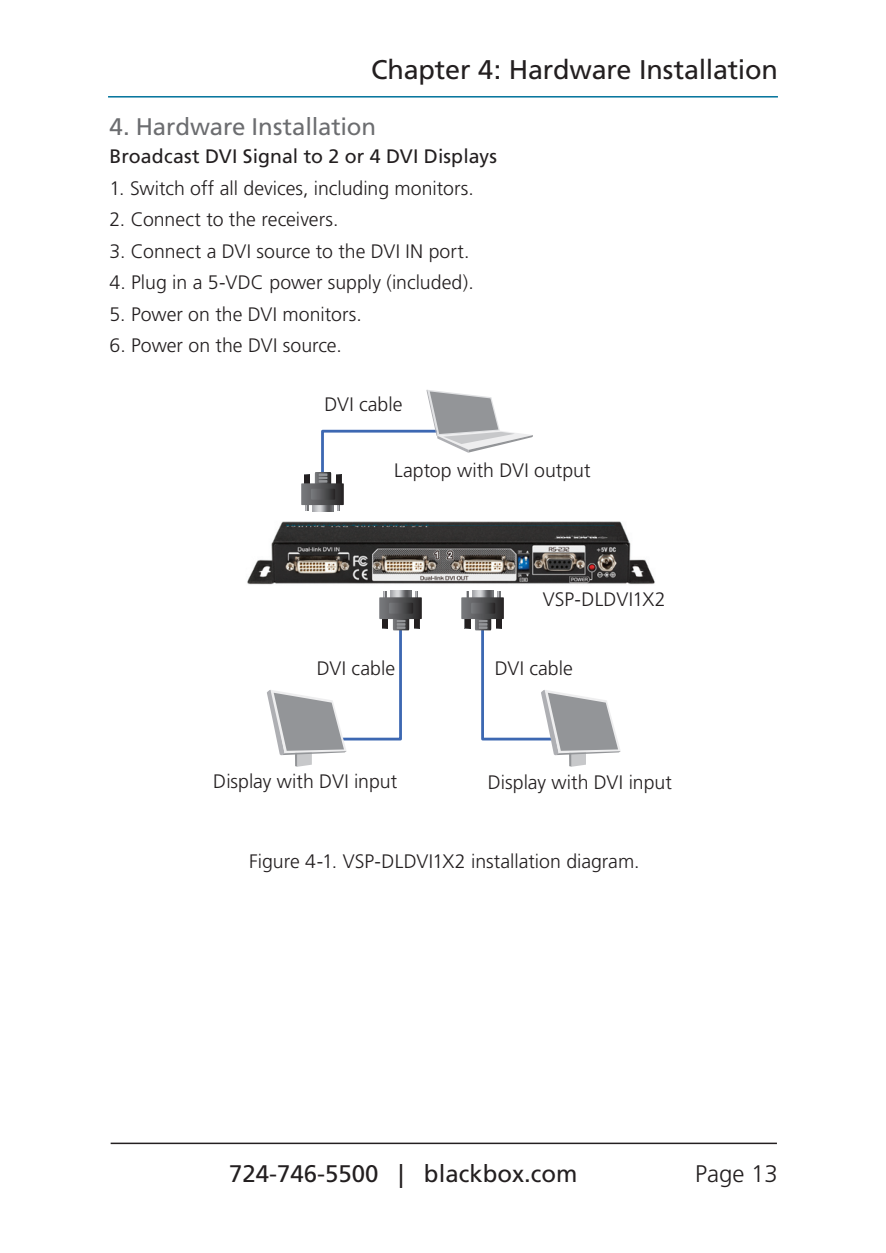
<style>
.page{position:relative;width:886px;height:1253px;background:#fff}
.page>*{position:absolute;margin:0;border:0;box-sizing:border-box;transform-origin:0 0}
.t1{font:27px "Frutiger";letter-spacing:-.01em;color:#231f20}
.t2{font:24px "Frutiger";color:#231f20}
.t3{font:24px "Frutiger";letter-spacing:-.005em;color:#6c6d70}
.t4{font:300 24px "Frutiger";color:#231f20}
.t5{font:300 19.5px "Frutiger";color:#231f20}
.t6{font:19.5px "Frutiger";letter-spacing:.005em;color:#231f20}
</style>
<div class="page">
<hr style="left:111px;top:1142px;width:666px;height:2px;background:#231f20">
<hr style="left:108px;top:96px;width:670px;height:2px;background:#00729b">
<img style="left:247px;top:521px;width:408px;height:64px">
<svg style="left:391px;top:590px;width:20px;height:2px"></svg>
<svg style="left:313px;top:511px;width:20px;height:1px"></svg>
<svg style="left:301px;top:389px;width:232px;height:122px"></svg>
<svg style="left:267px;top:592px;width:155px;height:175px"></svg>
<svg style="left:473px;top:590px;width:20px;height:2px"></svg>
<svg style="left:461px;top:592px;width:159px;height:175px"></svg>
<h1 class="t1" style="left:371px;top:54px;width:408px">Chapter 4: Hardware Installation</h1>
<p class="t3" style="left:109px;top:113px;width:268px">4. Hardware Installation</p>
<p class="t6" style="left:109px;top:145px;width:389px">Broadcast DVI Signal to 2 or 4 DVI Displays</p>
<p class="t5" style="left:109px;top:177px;width:366px">1. Switch off all devices, including monitors.</p>
<p class="t5" style="left:109px;top:209px;width:230px">2. Connect to the receivers.</p>
<p class="t5" style="left:109px;top:240px;width:361px">3. Connect a DVI source to the DVI IN port.</p>
<p class="t5" style="left:109px;top:272px;width:366px">4. Plug in a 5-VDC power supply (included).</p>
<p class="t5" style="left:109px;top:303px;width:254px">5. Power on the DVI monitors.</p>
<p class="t5" style="left:109px;top:335px;width:234px">6. Power on the DVI source.</p>
<p class="t5" style="left:324px;top:394px;width:80px">DVI cable</p>
<p class="t5" style="left:394px;top:459px;width:198px">Laptop with DVI output</p>
<p class="t5" style="left:542px;top:589px;width:125px">VSP-DLDVI1X2</p>
<p class="t5" style="left:317px;top:657px;width:80px">DVI cable</p>
<p class="t5" style="left:494px;top:657px;width:80px">DVI cable</p>
<p class="t5" style="left:213px;top:770px;width:185px">Display with DVI input</p>
<p class="t5" style="left:488px;top:772px;width:185px">Display with DVI input</p>
<p class="t5" style="left:249px;top:851px;width:392px">Figure 4-1. VSP-DLDVI1X2 installation diagram.</p>
<p class="t2" style="left:229px;top:1160px;width:350px">724-746-5500 | blackbox.com</p>
<p class="t4" style="left:695px;top:1160px;width:84px">Page 13</p>
</div>
